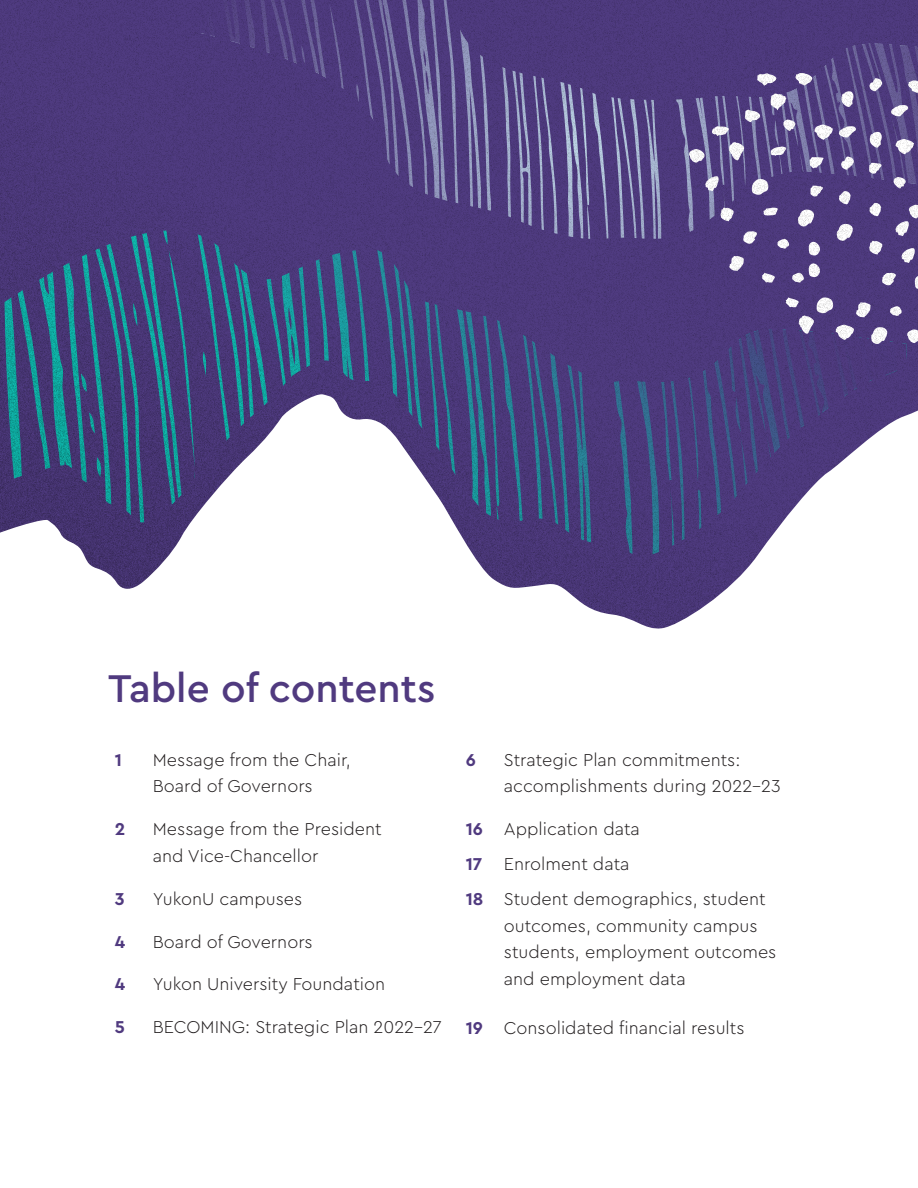
<style>
.page{position:relative;width:918px;height:1188px;background:#fff}
.page>*{position:absolute;margin:0;border:0;box-sizing:border-box;transform-origin:0 0}
.t1{font:500 40.5px "Cera Pro";color:#503a7f}
.t2{font:300 18px "Cera Pro";color:#231f20}
.t3{font:700 18px "Cera Pro";color:#503a7f}
</style>
<div class="page">
<img style="left:0;top:0;width:918px;height:392px">
<svg style="left:0;top:392px;width:918px;height:237px"></svg>
<p class="t1" style="left:108px;top:662px;width:329px">Table of contents</p>
<p class="t3" style="left:115px;top:748px;width:9px">1</p>
<p class="t2" style="left:153px;top:748px;width:200px">Message from the Chair,</p>
<p class="t2" style="left:153px;top:774px;width:161px">Board of Governors</p>
<p class="t3" style="left:115px;top:817px;width:12px">2</p>
<p class="t2" style="left:153px;top:817px;width:230px">Message from the President</p>
<p class="t2" style="left:153px;top:844px;width:167px">and Vice-Chancellor</p>
<p class="t3" style="left:115px;top:887px;width:11px">3</p>
<p class="t2" style="left:153px;top:887px;width:151px">YukonU campuses</p>
<p class="t3" style="left:115px;top:930px;width:12px">4</p>
<p class="t2" style="left:153px;top:930px;width:161px">Board of Governors</p>
<p class="t3" style="left:115px;top:972px;width:12px">4</p>
<p class="t2" style="left:153px;top:972px;width:234px">Yukon University Foundation</p>
<p class="t3" style="left:115px;top:1015px;width:12px">5</p>
<p class="t2" style="left:153px;top:1015px;width:290px">BECOMING: Strategic Plan 2022-27</p>
<p class="t3" style="left:466px;top:748px;width:12px">6</p>
<p class="t2" style="left:504px;top:748px;width:238px">Strategic Plan commitments:</p>
<p class="t2" style="left:504px;top:774px;width:278px">accomplishments during 2022-23</p>
<p class="t3" style="left:466px;top:817px;width:19px">16</p>
<p class="t2" style="left:504px;top:817px;width:138px">Application data</p>
<p class="t3" style="left:466px;top:852px;width:18px">17</p>
<p class="t2" style="left:504px;top:852px;width:127px">Enrolment data</p>
<p class="t3" style="left:466px;top:887px;width:19px">18</p>
<p class="t2" style="left:504px;top:887px;width:263px">Student demographics, student</p>
<p class="t2" style="left:504px;top:914px;width:255px">outcomes, community campus</p>
<p class="t2" style="left:504px;top:940px;width:274px">students, employment outcomes</p>
<p class="t2" style="left:504px;top:967px;width:183px">and employment data</p>
<p class="t3" style="left:466px;top:1016px;width:19px">19</p>
<p class="t2" style="left:504px;top:1016px;width:242px">Consolidated financial results</p>
</div>
